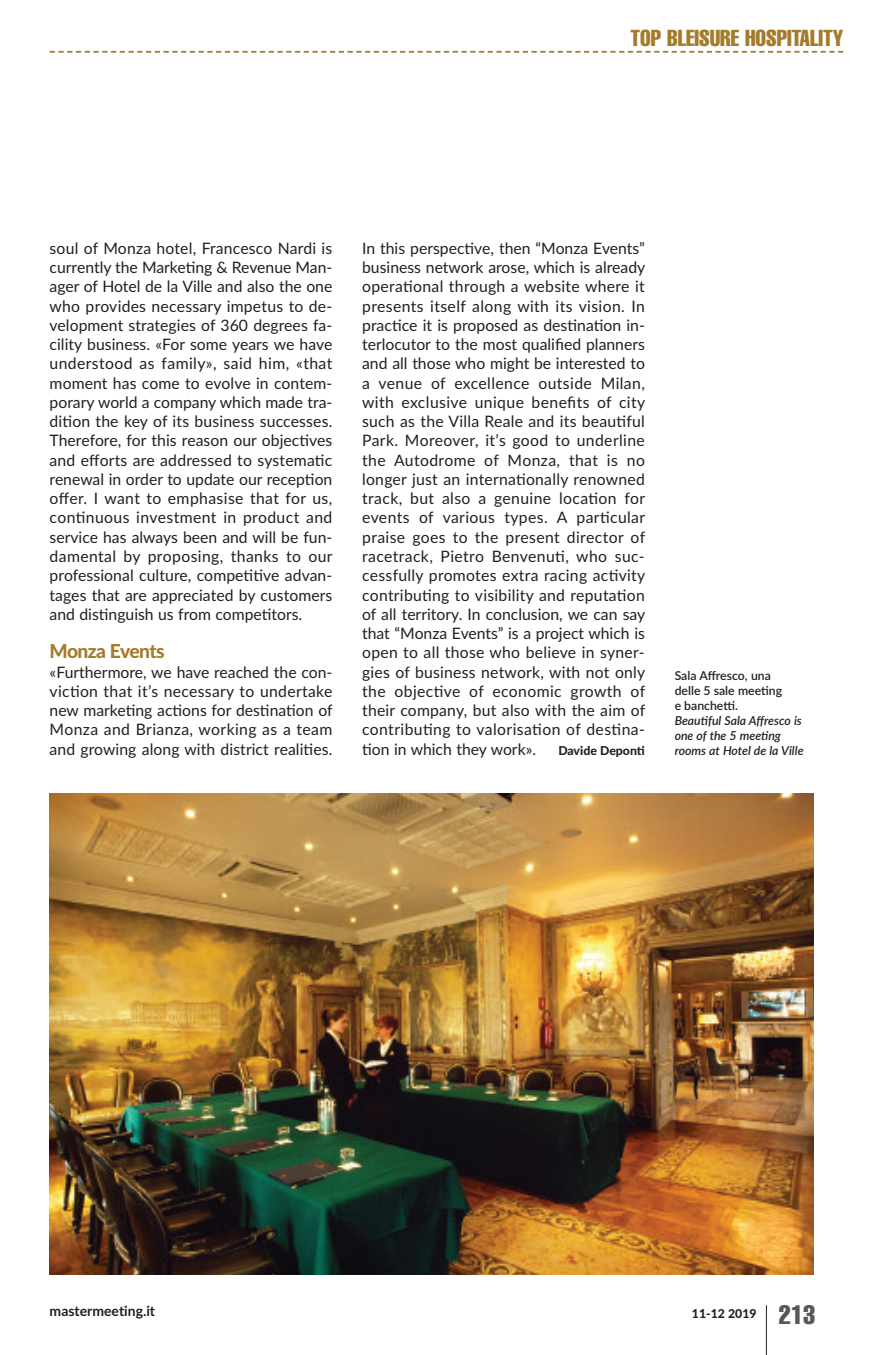
<style>
.page{position:relative;width:893px;height:1355px;background:#fff}
.page>*{position:absolute;margin:0;border:0;box-sizing:border-box;transform-origin:0 0}
.t1{font:extra-condensed 22.75px "Helvetica";color:#a37b2b}
.t2{font:800 19.25px "Lato";letter-spacing:-.03em;color:#a37b2b}
.t3{font:15.75px/19.2px "Lato";letter-spacing:.005em;color:#231f20;text-align:justify}
.t4{font:700 14px "Lato";color:#231f20}
.t5{font:italic 600 12.25px/14.9px "Lato";color:#231f20}
.t6{font:600 12.25px/14.9px "Lato";color:#231f20}
.t7{font:800 12.25px "Lato";color:#231f20}
.s1{font-family:"Helvetica";font-weight:400;font-stretch:extra-condensed;font-size:26.25px;color:#57585a}
</style>
<div class="page">
<hr style="left:766px;top:1305px;width:1px;height:49px;background:#231f20">
<svg style="left:50px;top:51px;width:793px;height:2px"></svg>
<img style="left:50px;top:793px;width:764px;height:481px">
<h1 class="t1" style="left:630px;top:30px;width:214px">TOP BLEISURE HOSPITALITY</h1>
<p class="t3" style="left:50px;top:239px;width:285px">soul of Monza hotel, Francesco Nardi is currently the Marketing &amp; Revenue Man&shy;ager of Hotel de la Ville and also the one who provides necessary impetus to de&shy;velopment strategies of 360 degrees fa&shy;cility business. «For some years we have understood as family», said him, «that moment has come to evolve in contem&shy;porary world a company which made tra&shy;dition the key of its business successes.<br>Therefore, for this reason our objectives and efforts are addressed to systematic renewal in order to update our reception offer. I want to emphasise that for us, continuous investment in product and service has always been and will be fun&shy;damental by proposing, thanks to our professional culture, competitive advan&shy;tages that are appreciated by customers and distinguish us from competitors.</p>
<p class="t2" style="left:50px;top:640px;width:117px">Monza Events</p>
<p class="t3" style="left:50px;top:662px;width:285px">«Furthermore, we have reached the con&shy;viction that it’s necessary to undertake new marketing actions for destination of Monza and Brianza, working as a team and growing along with district realities.</p>
<p class="t3" style="left:362px;top:239px;width:285px">In this perspective, then “Monza Events” business network arose, which is already operational through a website where it presents itself along with its vision. In practice it is proposed as destination in&shy;terlocutor to the most qualified planners and all those who might be interested to a venue of excellence outside Milan, with exclusive unique benefits of city such as the Villa Reale and its beautiful Park. Moreover, it’s good to underline the Autodrome of Monza, that is no longer just an internationally renowned track, but also a genuine location for events of various types. A particular praise goes to the present director of racetrack, Pietro Benvenuti, who suc&shy;cessfully promotes extra racing activity contributing to visibility and reputation of all territory. In conclusion, we can say that “Monza Events” is a project which is open to all those who believe in syner&shy;gies of business network, with not only the objective of economic growth of their company, but also with the aim of contributing to valorisation of destina&shy;tion in which they work».</p>
<p class="t7" style="left:558px;top:743px;width:88px">Davide Deponti</p>
<p class="t6" style="left:675px;top:668px;width:109px">Sala Affresco, una delle 5 sale meeting e banchetti.</p>
<p class="t5" style="left:675px;top:713px;width:130px">Beautiful Sala Affresco is one of the 5 meeting rooms at Hotel de la Ville</p>
<p class="t4" style="left:50px;top:1302px;width:107px">mastermeeting.it</p>
<p class="t7" style="left:692px;top:1306px;width:125px">11-12 2019 <span class="s1">213</span></p>
</div>
